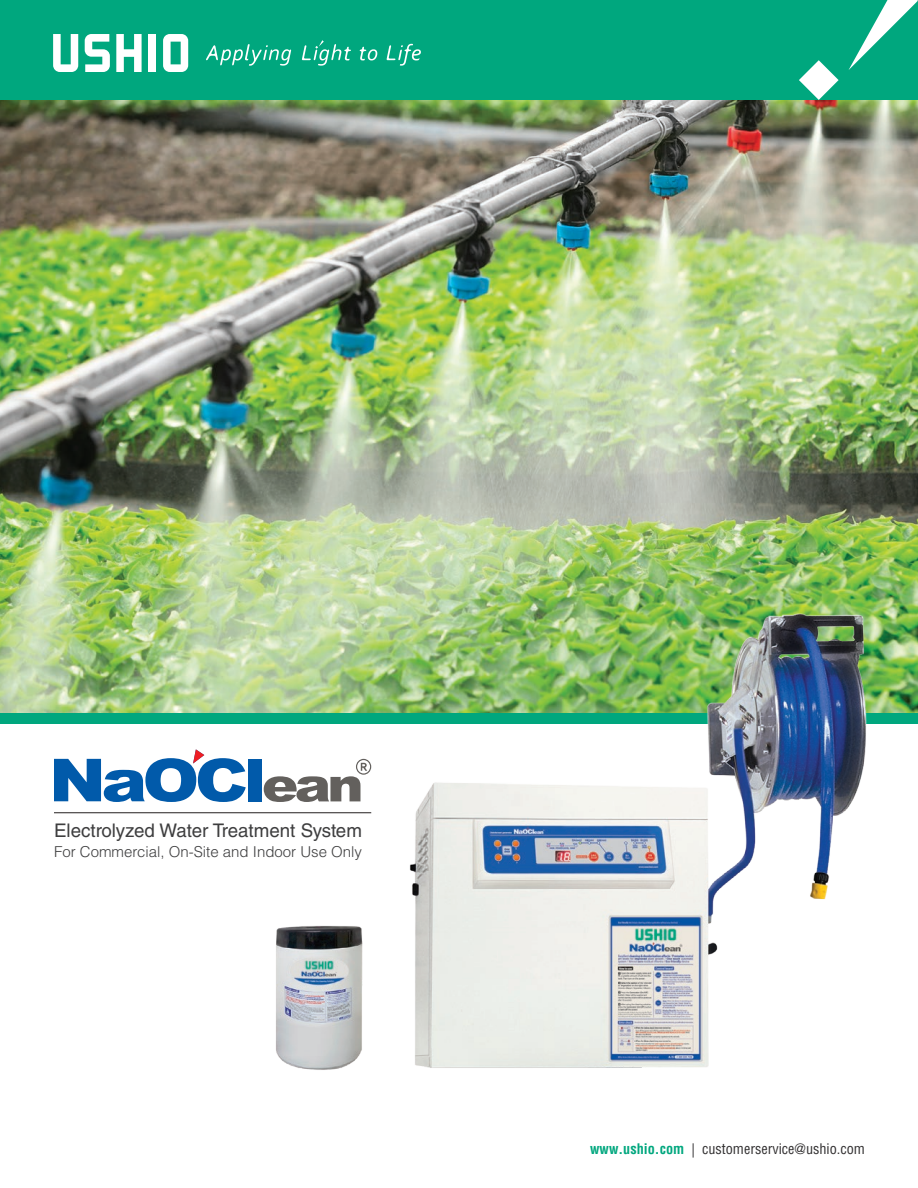
<style>
.page{position:relative;width:918px;height:1188px;background:#fff}
.page>*{position:absolute;margin:0;border:0;box-sizing:border-box;transform-origin:0 0}
.LEDHeader{font:18.75px "Helvetica LT Std";color:#3e3e3f}
.LEDHeader-2{font:300 15px "Helvetica LT Std";color:#3e3e3f}
.t1{font:condensed 14.25px "Helvetica LT Std";color:#312f30}
.s1{font-weight:700;color:#00a77e}
</style>
<div class="page">
<img style="left:0;top:100px;width:918px;height:613px">
<div style="left:0;top:713px;width:918px;height:11px;background:#00a77e"></div>
<img style="left:276px;top:925px;width:87px;height:145px">
<img style="left:396px;top:612px;width:479px;height:456px">
<div style="left:0;top:0;width:918px;height:100px;background:#00a77e"></div>
<svg style="left:163px;top:34px;width:25px;height:38px"></svg>
<svg style="left:85px;top:34px;width:25px;height:38px"></svg>
<svg style="left:116px;top:34px;width:26px;height:38px"></svg>
<div style="left:149px;top:34px;width:7px;height:38px;background:#fff"></div>
<svg style="left:53px;top:34px;width:25px;height:38px"></svg>
<svg style="left:360px;top:47px;width:17px;height:13px"></svg>
<svg style="left:387px;top:44px;width:34px;height:22px"></svg>
<svg style="left:302px;top:40px;width:49px;height:26px"></svg>
<svg style="left:206px;top:44px;width:85px;height:22px"></svg>
<svg style="left:799px;top:60px;width:40px;height:40px"></svg>
<svg style="left:849px;top:0;width:69px;height:70px"></svg>
<hr style="left:54px;top:812px;width:317px;height:1px;background:#231f20">
<div style="left:248px;top:759px;width:14px;height:42px;background:#015aaa"></div>
<svg style="left:54px;top:749px;width:192px;height:53px"></svg>
<svg style="left:264px;top:759px;width:107px;height:43px"></svg>
<p class="LEDHeader" style="left:54px;top:819px;width:310px">Electrolyzed Water Treatment System</p>
<p class="LEDHeader-2" style="left:54px;top:843px;width:310px">For Commercial, On-Site and Indoor Use Only</p>
<p class="t1" style="left:590px;top:1140px;width:276px"><span class="s1">www.ushio.com</span> | customerservice@ushio.com</p>
</div>
